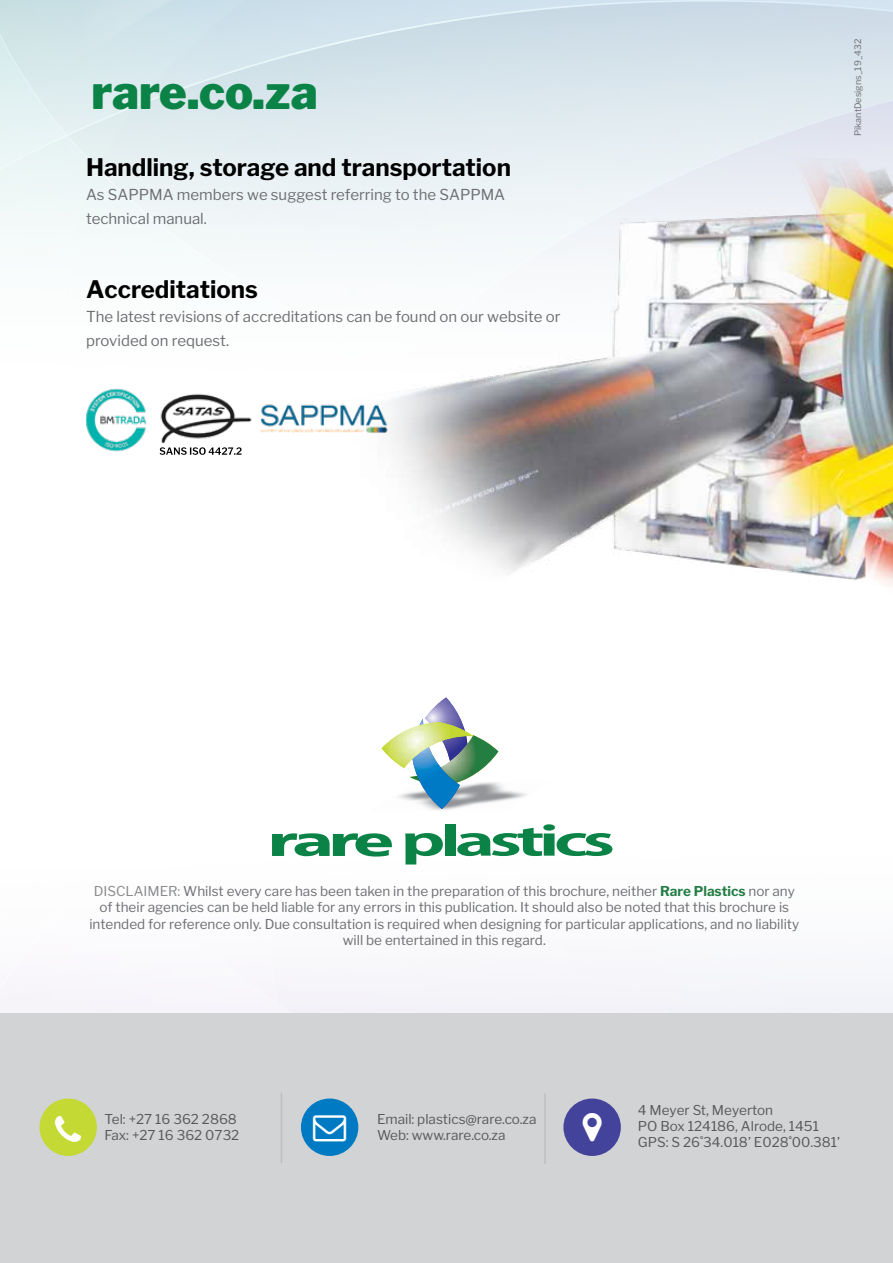
<style>
.page{position:relative;width:893px;height:1263px;background:#fff}
.page>*{position:absolute;margin:0;border:0;box-sizing:border-box;transform-origin:0 0}
.t1{font:900 46.8px "Libre Franklin";color:#0b8347}
.t2{font:700 24px "Libre Franklin";color:#000}
.t3{font:15px/24px "Libre Franklin";color:#6d6e71}
.t4{font:13.5px/16.2px "Libre Franklin";color:#6d6e71;text-align:center}
.t5{font:13.5px/16.2px "Libre Franklin";color:#58595b}
.t6{font:9px "Libre Franklin";color:#6d6e71}
.s1{color:#888a8c}
.s2{font-weight:700;color:#237d44}
</style>
<div class="page">
<svg style="left:0;top:0;width:893px;height:251px;background:#d9e7ed"></svg>
<div style="left:0;top:979px;width:893px;height:35px;background:#f5f4f9"></div>
<div style="left:0;top:1014px;width:893px;height:249px;background:#d1d3d4"></div>
<hr style="left:281px;top:1093px;width:1px;height:70px;background:#bcbec0">
<div style="left:40px;top:1098px;width:57px;height:58px;background:#c4d934;border-radius:50%"></div>
<div style="left:301px;top:1098px;width:57px;height:58px;background:#007ac2;border-radius:50%"></div>
<hr style="left:544px;top:1094px;width:2px;height:70px;background:#bcbec0">
<div style="left:563px;top:1098px;width:58px;height:58px;background:#44439b;border-radius:50%"></div>
<img style="left:214px;top:107px;width:679px;height:758px">
<img style="left:85px;top:387px;width:308px;height:69px">
<svg style="left:160px;top:447px;width:82px;height:8px"></svg>
<h1 class="t1" style="left:91px;top:64px;width:228px">rare.co.za</h1>
<h2 class="t2" style="left:86px;top:153px;width:426px">Handling, storage and transportation</h2>
<p class="t3" style="left:86px;top:183px;width:421px">As SAPPMA members we suggest referring to the SAPPMA technical manual.</p>
<h2 class="t2" style="left:86px;top:274px;width:173px">Accreditations</h2>
<p class="t3" style="left:86px;top:304px;width:476px">The latest revisions of accreditations can be found on our website or provided on request.</p>
<p class="t6" style="left:853px;top:136px;width:99px;rotate:-90deg">PikantDesigns_19_432</p>
<p class="t4" style="left:89px;top:883px;width:711px"><span class="s1">DISCLAIMER:</span> Whilst every care has been taken in the preparation of this brochure, neither <span class="s2">Rare Plastics</span> nor any of their agencies can be held liable for any errors in this publication. It should also be noted that this brochure is intended for reference only. Due consultation is required when designing for particular applications, and no liability will be entertained in this regard.</p>
<p class="t5" style="left:105px;top:1111px;width:136px">Tel: +27 16 362 2868<br>Fax: +27 16 362 0732</p>
<p class="t5" style="left:377px;top:1111px;width:161px">Email: plastics@rare.co.za<br>Web: www.rare.co.za</p>
<p class="t5" style="left:638px;top:1102px;width:204px">4 Meyer St, Meyerton<br>PO Box 124186, Alrode, 1451<br>GPS: S 26˚34.018’ E028˚00.381’</p>
</div>
